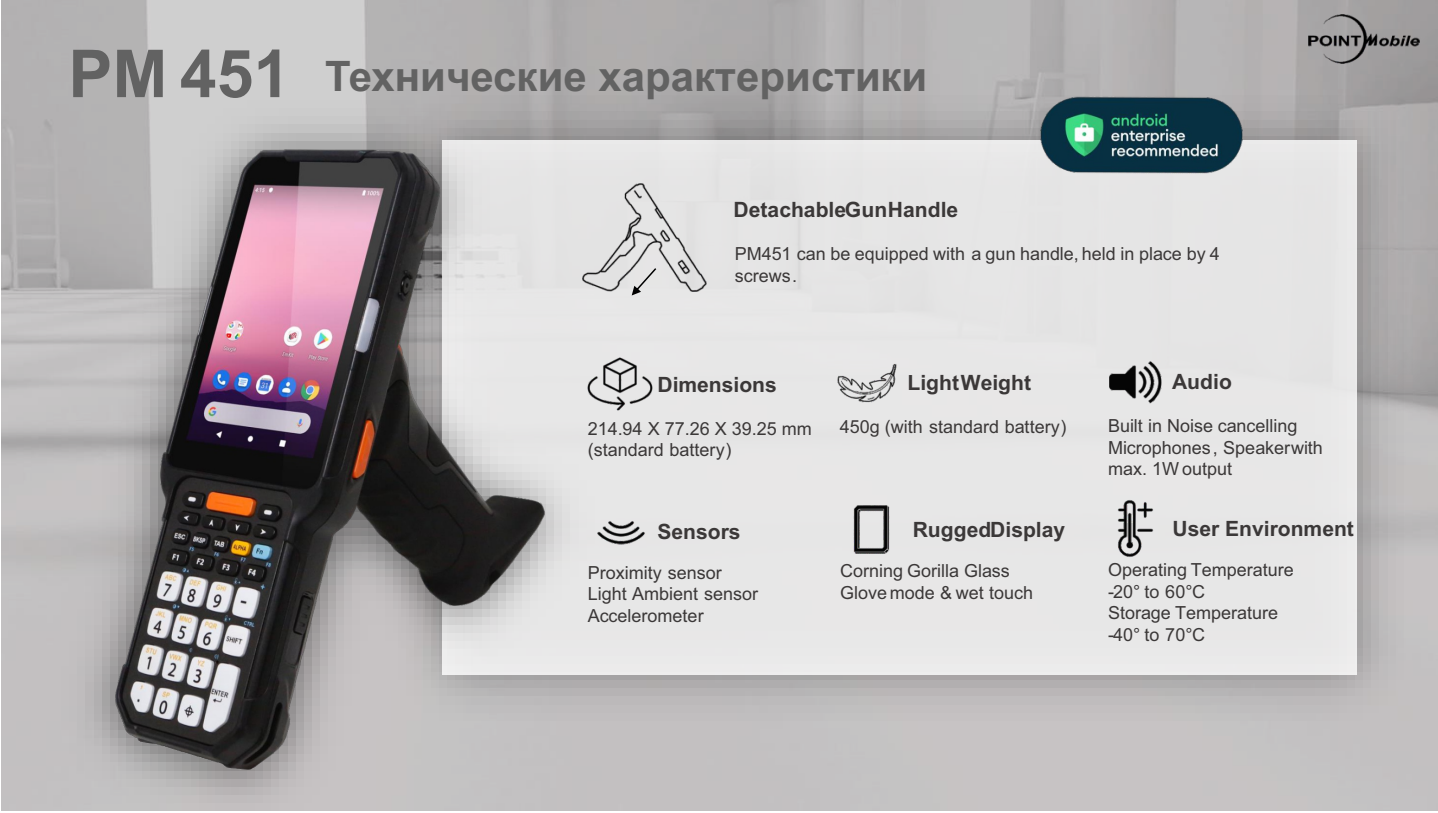
<style>
.page{position:relative;width:1438px;height:813px;background:#fff}
.page>*{position:absolute;margin:0;border:0;box-sizing:border-box;transform-origin:0 0}
.t1{font:700 42px "Arial";color:#626262}
.t2{font:700 21.15px "Arial";color:#3b3838}
.t3{font:700 21px "Arial";color:#3b3838}
.t4{font:18px/21.6px "Arial";color:#3b3838}
.s1{font-size:66px}
</style>
<div class="page">
<img style="left:2px;top:0;width:1435px;height:809px">
<img style="left:618px;top:80px;width:800px;height:656px">
<div style="left:443px;top:140px;width:913px;height:534px;background:#e7e7e7"></div>
<img style="left:1109px;top:361px;width:53px;height:43px">
<img style="left:1117px;top:500px;width:37px;height:57px">
<img style="left:853px;top:505px;width:37px;height:49px">
<img style="left:837px;top:364px;width:60px;height:39px">
<img style="left:618px;top:357px;width:35px;height:54px">
<img style="left:618px;top:521px;width:27px;height:24px">
<img style="left:38px;top:77px;width:580px;height:732px">
<img style="left:102px;top:136px;width:455px;height:647px">
<img style="left:1308px;top:14px;width:110px;height:49px">
<img style="left:582px;top:183px;width:124px;height:108px">
<svg style="left:631px;top:268px;width:25px;height:27px"></svg>
<img style="left:1024px;top:81px;width:234px;height:93px">
<h1 class="t1" style="left:68px;top:61px;width:860px"><span class="s1">PM 451</span> Технические характеристики</h1>
<p class="t2" style="left:733px;top:201px;width:226px">DetachableGunHandle</p>
<p class="t4" style="left:734px;top:244px;width:486px">PM451 can be equipped with a gun handle, held in place by 4 screws.</p>
<p class="t3" style="left:657px;top:376px;width:121px">Dimensions</p>
<p class="t3" style="left:907px;top:375px;width:125px">LightWeight</p>
<p class="t3" style="left:1171px;top:374px;width:61px">Audio</p>
<p class="t4" style="left:587px;top:419px;width:225px">214.94 X 77.26 X 39.25 mm (standard battery)</p>
<p class="t4" style="left:839px;top:417px;width:228px">450g (with standard battery)</p>
<p class="t4" style="left:1107px;top:416px;width:216px">Built in Noise cancelling<br>Microphones, Speaker with max. 1W output</p>
<p class="t3" style="left:657px;top:523px;width:85px">Sensors</p>
<p class="t3" style="left:912px;top:521px;width:154px">RuggedDisplay</p>
<p class="t3" style="left:1172px;top:520px;width:183px">User Environment</p>
<p class="t4" style="left:587px;top:562px;width:172px">Proximity sensor<br>Light Ambient sensor<br>Accelerometer</p>
<p class="t4" style="left:840px;top:561px;width:195px">Corning Gorilla Glass<br>Glove mode &amp; wet touch</p>
<p class="t4" style="left:1107px;top:560px;width:187px">Operating Temperature -20° to 60°C<br>Storage Temperature -40° to 70°C</p>
</div>
